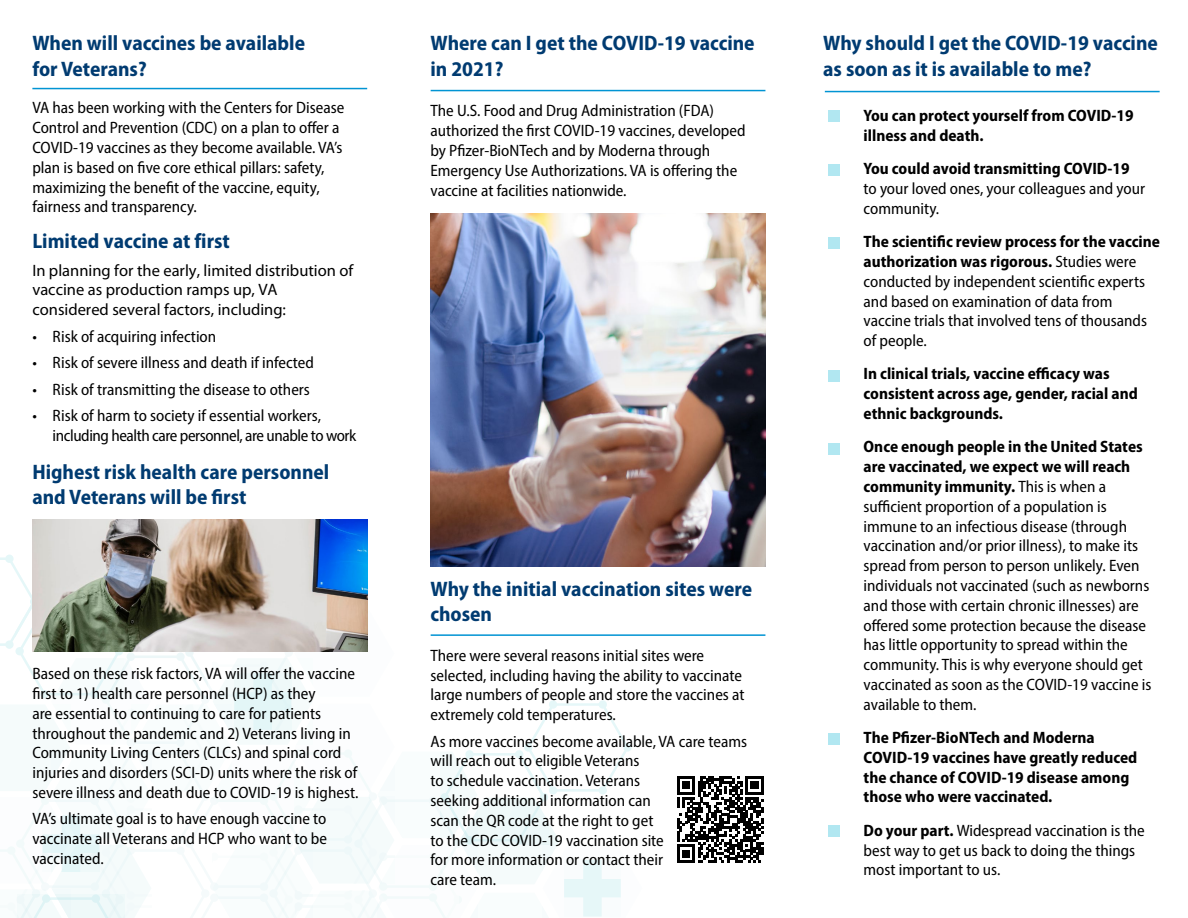
<style>
.page{position:relative;width:1188px;height:918px;background:#fff}
.page>*{position:absolute;margin:0;border:0;box-sizing:border-box;transform-origin:0 0}
.t1{font:700 semi-condensed 21px/25.2px "Myriad Pro";color:#003b71}
.Body_Text{font:semi-condensed 16.5px/19.8px "Myriad Pro";color:#000}
.Body_Text-2{font:700 semi-condensed 16.5px/19.8px "Myriad Pro";color:#000}
.t2{font:16.5px/19.8px "Myriad Pro";color:#000}
.Body_Text-3{font:semi-condensed 16.5px/19.8px "Myriad Pro";letter-spacing:-.025em;color:#000}
.s1{font-weight:700}
</style>
<div class="page">
<svg style="left:0;top:555px;width:643px;height:363px"></svg>
<img style="left:431px;top:214px;width:334px;height:352px">
<div style="left:828px;top:370px;width:12px;height:12px;background:#b1e7f1"></div>
<div style="left:828px;top:237px;width:12px;height:12px;background:#b1e7f1"></div>
<div style="left:828px;top:110px;width:12px;height:12px;background:#b1e7f1"></div>
<div style="left:828px;top:443px;width:12px;height:12px;background:#b1e7f1"></div>
<div style="left:828px;top:825px;width:12px;height:12px;background:#b1e7f1"></div>
<div style="left:828px;top:733px;width:12px;height:12px;background:#b1e7f1"></div>
<hr style="left:431px;top:90px;width:334px;height:1px;background:#0194d3">
<hr style="left:431px;top:634px;width:334px;height:2px;background:#0194d3">
<hr style="left:825px;top:91px;width:335px;height:1px;background:#0194d3">
<div style="left:828px;top:164px;width:12px;height:12px;background:#b1e7f1"></div>
<img style="left:32px;top:520px;width:335px;height:132px">
<svg style="left:677px;top:776px;width:87px;height:87px"></svg>
<hr style="left:32px;top:88px;width:335px;height:1px;background:#0194d3">
<p class="t1" style="left:32px;top:30px;width:274px">When will vaccines be available</p>
<p class="t1" style="left:32px;top:55px;width:116px">for Veterans?</p>
<p class="Body_Text" style="left:32px;top:98px;width:313px">VA has been working with the Centers for Disease Control and Prevention (CDC) on a plan to offer a COVID-19 vaccines as they become available. VA’s plan is based on five core ethical pillars: safety, maximizing the benefit of the vaccine, equity, fairness and transparency.</p>
<p class="t1" style="left:32px;top:228px;width:199px">Limited vaccine at first</p>
<p class="t2" style="left:32px;top:260px;width:322px">In planning for the early, limited distribution of vaccine as production ramps up, VA considered several factors, including:</p>
<p class="Body_Text" style="left:32px;top:326px;width:185px">• Risk of acquiring infection</p>
<p class="Body_Text" style="left:32px;top:353px;width:283px">• Risk of severe illness and death if infected</p>
<p class="Body_Text" style="left:32px;top:379px;width:279px">• Risk of transmitting the disease to others</p>
<p class="Body_Text-3" style="left:53px;top:406px;width:305px;text-indent:-20px">• Risk of harm to society if essential workers, including health care personnel, are unable to work</p>
<p class="t1" style="left:32px;top:459px;width:298px">Highest risk health care personnel and Veterans will be first</p>
<p class="Body_Text" style="left:32px;top:663px;width:327px">Based on these risk factors, VA will offer the vaccine first to 1) health care personnel (HCP) as they<br>are essential to continuing to care for patients throughout the pandemic and 2) Veterans living in Community Living Centers (CLCs) and spinal cord injuries and disorders (SCI-D) units where the risk of severe illness and death due to COVID-19 is highest.</p>
<p class="Body_Text" style="left:32px;top:809px;width:296px;text-align:justify">VA’s ultimate goal is to have enough vaccine to vaccinate all Veterans and HCP who want to be vaccinated.</p>
<p class="t1" style="left:430px;top:30px;width:326px">Where can I get the COVID-19 vaccine</p>
<p class="t1" style="left:430px;top:55px;width:74px">in 2021?</p>
<p class="Body_Text" style="left:430px;top:101px;width:317px">The U.S. Food and Drug Administration (FDA) authorized the first COVID-19 vaccines, developed by Pfizer-BioNTech and by Moderna through Emergency Use Authorizations. VA is offering the vaccine at facilities nationwide.</p>
<p class="t1" style="left:430px;top:576px;width:323px">Why the initial vaccination sites were chosen</p>
<p class="Body_Text" style="left:431px;top:645px;width:316px">There were several reasons initial sites were selected, including having the ability to vaccinate large numbers of people and store the vaccines at extremely cold temperatures.</p>
<p class="Body_Text" style="left:431px;top:731px;width:318px">As more vaccines become available, VA care teams will reach out to eligible Veterans<br>to schedule vaccination. Veterans<br>seeking additional information can<br>scan the QR code at the right to get<br>to the CDC COVID-19 vaccination site<br>for more information or contact their<br>care team.</p>
<p class="t1" style="left:823px;top:30px;width:336px">Why should I get the COVID-19 vaccine as soon as it is available to me?</p>
<p class="Body_Text-2" style="left:864px;top:105px;width:272px">You can protect yourself from COVID-19 illness and death.</p>
<p class="Body_Text" style="left:864px;top:159px;width:283px"><span class="s1">You could avoid transmitting COVID-19 </span>to your loved ones, your colleagues and your community.</p>
<p class="Body_Text" style="left:864px;top:232px;width:298px"><span class="s1">The scientific review process for the vaccine authorization was rigorous.</span> Studies were conducted by independent scientific experts and based on examination of data from vaccine trials that involved tens of thousands of people.</p>
<p class="Body_Text-2" style="left:864px;top:364px;width:276px">In clinical trials, vaccine efficacy was consistent across age, gender, racial and ethnic backgrounds.</p>
<p class="Body_Text" style="left:864px;top:437px;width:289px"><span class="s1">Once enough people in the United States are vaccinated, we expect we will reach community immunity.</span> This is when a sufficient proportion of a population is immune to an infectious disease (through vaccination and/or prior illness), to make its spread from person to person unlikely. Even individuals not vaccinated (such as newborns and those with certain chronic illnesses) are offered some protection because the disease has little opportunity to spread within the community. This is why everyone should get vaccinated as soon as the COVID-19 vaccine is available to them.</p>
<p class="Body_Text-2" style="left:864px;top:727px;width:275px">The Pfizer-BioNTech and Moderna COVID-19 vaccines have greatly reduced the chance of COVID-19 disease among those who were vaccinated.</p>
<p class="Body_Text" style="left:864px;top:820px;width:283px"><span class="s1">Do your part.</span> Widespread vaccination is the best way to get us back to doing the things most important to us.</p>
</div>
